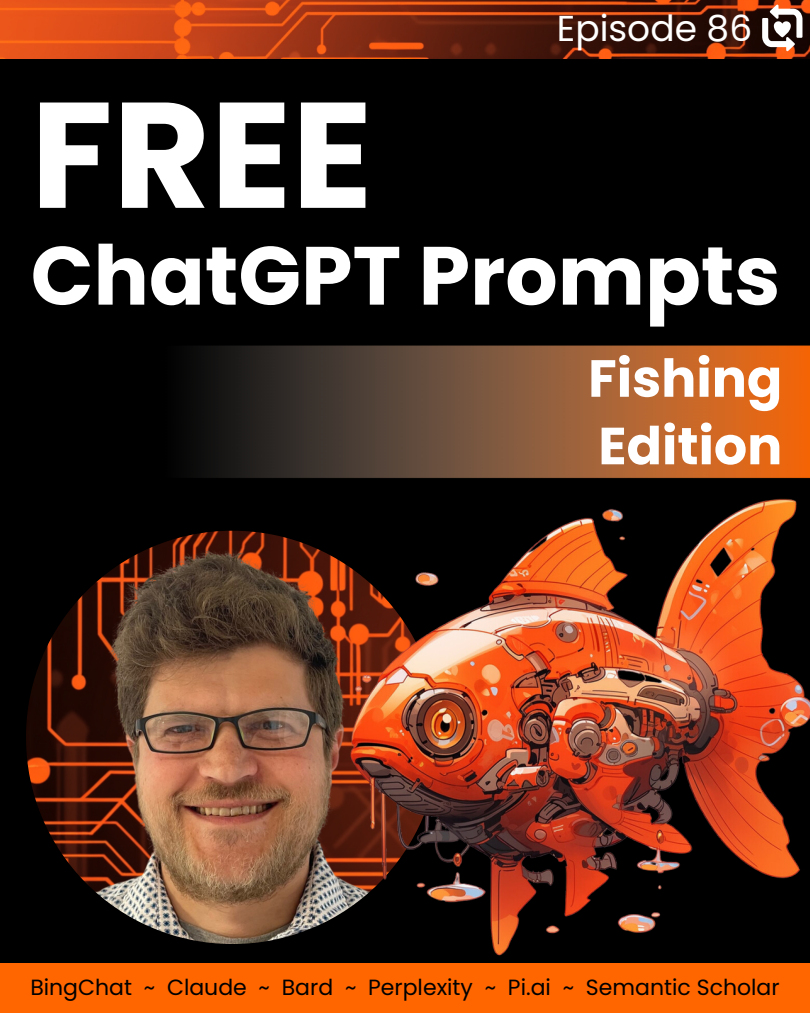
<style>
.page{position:relative;width:810px;height:1013px;background:#fff}
.page>*{position:absolute;margin:0;border:0;box-sizing:border-box;transform-origin:0 0}
.t1{font:700 150px "Poppins";color:#fff}
.t2{font:700 82.4px "Poppins";color:#fff}
.t3{font:700 52.2px "Poppins";color:#fff}
.t4{font:36px "Poppins";color:#fff}
.t5{font:22px "Poppins";color:#000}
</style>
<div class="page">
<div style="left:0;top:0;width:810px;height:1012px;background:#000"></div>
<img style="left:26px;top:530px;width:413px;height:414px;border-radius:50%">
<img style="left:0;top:0;width:810px;height:58px">
<svg style="left:762px;top:5px;width:40px;height:46px"></svg>
<img style="left:191px;top:345px;width:619px;height:133px">
<div style="left:0;top:963px;width:810px;height:49px;background:#f60"></div>
<img style="left:320px;top:478px;width:490px;height:478px">
<p class="t4" style="left:557px;top:3px;width:197px">Episode 86</p>
<p class="t1" style="left:31px;top:50px;width:344px">FREE</p>
<p class="t2" style="left:31px;top:218px;width:751px">ChatGPT Prompts</p>
<p class="t3" style="left:588px;top:342px;width:196px">Fishing</p>
<p class="t3" style="left:598px;top:409px;width:185px">Edition</p>
<p class="t5" style="left:30px;top:972px;width:751px">BingChat ~ Claude ~ Bard ~ Perplexity ~ Pi.ai ~ Semantic Scholar</p>
</div>
